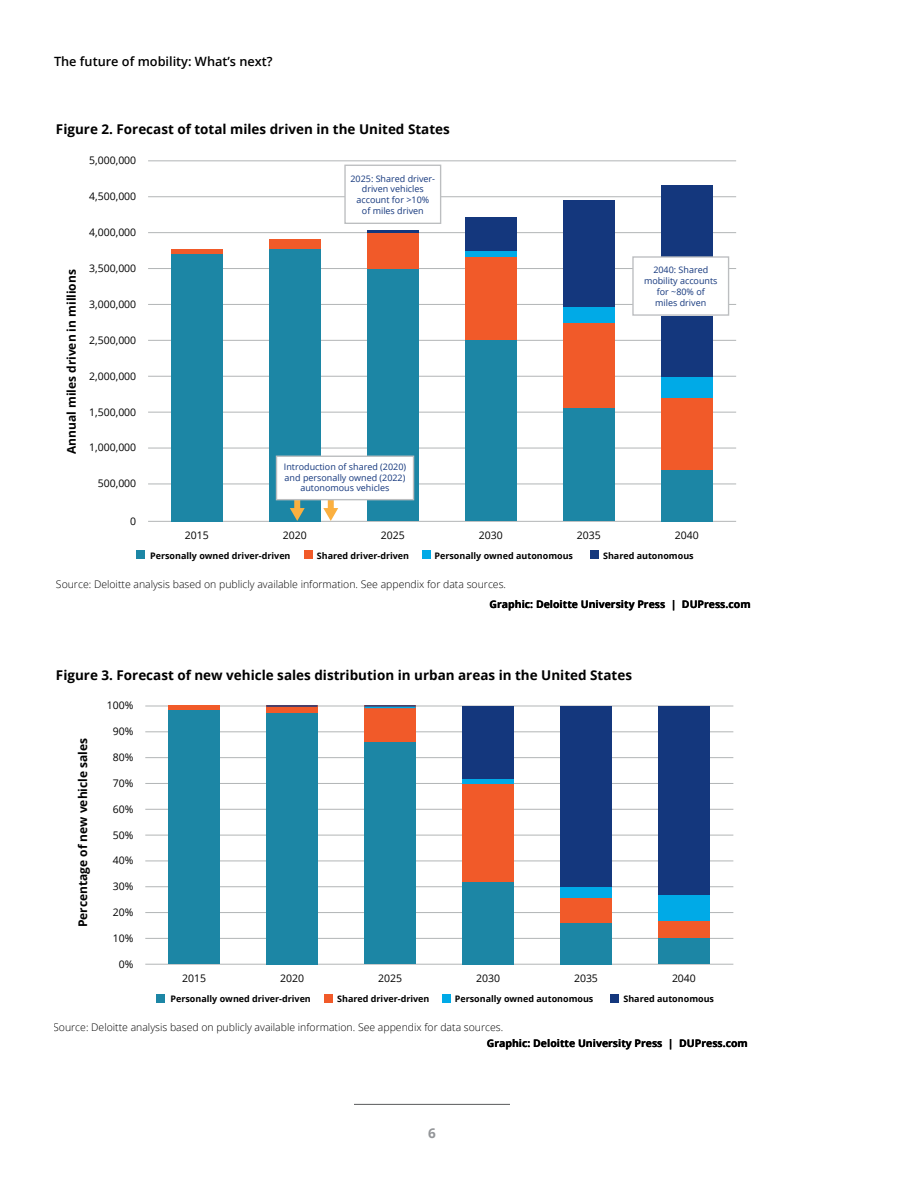
<style>
.page{position:relative;width:918px;height:1188px;background:#fff}
.page>*{position:absolute;margin:0;border:0;box-sizing:border-box;transform-origin:0 0}
.t1{font:700 13.5px "Open Sans";color:#000}
.t2{font:700 13.5px "Open Sans";color:#939598}
.t3{font:600 12.75px "Open Sans";color:#000}
.t4{font:700 12px "Open Sans";color:#000}
.t5{font:10.5px "Open Sans";color:#000}
.t6{font:300 10.5px "Open Sans";color:#010101}
.t7{font:700 10.5px "Open Sans";color:#010101}
.t8{font:700 9px "Open Sans";color:#000}
.t9{font:9px/10.8px "Open Sans";color:#14377d;text-align:center}
</style>
<div class="page">
<hr style="left:354px;top:1104px;width:156px;height:1px;background:#58595b">
<hr style="left:148px;top:160px;width:588px;height:1px;background:#b2b5b6">
<hr style="left:148px;top:196px;width:588px;height:1px;background:#b2b5b6">
<hr style="left:148px;top:232px;width:588px;height:1px;background:#b2b5b6">
<hr style="left:148px;top:268px;width:588px;height:1px;background:#b2b5b6">
<hr style="left:148px;top:304px;width:588px;height:1px;background:#b2b5b6">
<hr style="left:148px;top:340px;width:588px;height:1px;background:#b2b5b6">
<hr style="left:148px;top:376px;width:588px;height:1px;background:#b2b5b6">
<hr style="left:148px;top:412px;width:588px;height:1px;background:#b2b5b6">
<hr style="left:148px;top:448px;width:588px;height:1px;background:#b2b5b6">
<hr style="left:148px;top:484px;width:588px;height:1px;background:#b2b5b6">
<hr style="left:148px;top:521px;width:588px;height:1px;background:#b2b5b6">
<div style="left:345px;top:165px;width:96px;height:58px;background:#fff"></div>
<div style="left:344px;top:165px;width:97px;height:59px;border:1px solid #bcbec0"></div>
<div style="left:171px;top:253px;width:51px;height:268px;background:#1c86a5"></div>
<hr style="left:171px;top:249px;width:51px;height:4px;background:#f15a29">
<hr style="left:367px;top:230px;width:51px;height:3px;background:#14377d">
<div style="left:269px;top:239px;width:51px;height:10px;background:#f15a29"></div>
<div style="left:367px;top:233px;width:51px;height:37px;background:#f15a29"></div>
<div style="left:465px;top:256px;width:51px;height:85px;background:#f15a29"></div>
<div style="left:465px;top:251px;width:51px;height:6px;background:#00aae7"></div>
<div style="left:465px;top:217px;width:51px;height:34px;background:#14377d"></div>
<div style="left:563px;top:323px;width:51px;height:86px;background:#f15a29"></div>
<div style="left:661px;top:398px;width:51px;height:72px;background:#f15a29"></div>
<div style="left:563px;top:307px;width:51px;height:16px;background:#00aae7"></div>
<div style="left:661px;top:376px;width:51px;height:22px;background:#00aae7"></div>
<div style="left:563px;top:200px;width:51px;height:107px;background:#14377d"></div>
<div style="left:661px;top:185px;width:51px;height:191px;background:#14377d"></div>
<div style="left:269px;top:249px;width:51px;height:272px;background:#1c86a5"></div>
<div style="left:367px;top:270px;width:51px;height:251px;background:#1c86a5"></div>
<div style="left:465px;top:340px;width:51px;height:181px;background:#1c86a5"></div>
<div style="left:563px;top:408px;width:51px;height:113px;background:#1c86a5"></div>
<div style="left:661px;top:470px;width:51px;height:51px;background:#1c86a5"></div>
<div style="left:136px;top:550px;width:9px;height:9px;background:#1c86a5"></div>
<div style="left:304px;top:550px;width:9px;height:9px;background:#f15a29"></div>
<div style="left:422px;top:550px;width:9px;height:9px;background:#00aae7"></div>
<div style="left:590px;top:550px;width:8px;height:9px;background:#14377d"></div>
<div style="left:294px;top:496px;width:6px;height:14px;background:#fbb040"></div>
<svg style="left:290px;top:508px;width:15px;height:13px"></svg>
<div style="left:328px;top:496px;width:6px;height:14px;background:#fbb040"></div>
<svg style="left:323px;top:508px;width:15px;height:13px"></svg>
<div style="left:277px;top:456px;width:137px;height:44px;background:#fff"></div>
<div style="left:276px;top:456px;width:138px;height:44px;border:1px solid #bcbec0"></div>
<div style="left:633px;top:257px;width:96px;height:58px;background:#fff"></div>
<div style="left:632px;top:256px;width:97px;height:60px;border:1px solid #bcbec0"></div>
<hr style="left:145px;top:964px;width:588px;height:1px;background:#b2b5b6">
<hr style="left:145px;top:938px;width:588px;height:1px;background:#b2b5b6">
<hr style="left:145px;top:912px;width:588px;height:1px;background:#b2b5b6">
<hr style="left:145px;top:886px;width:588px;height:1px;background:#b2b5b6">
<hr style="left:145px;top:861px;width:588px;height:1px;background:#b2b5b6">
<hr style="left:145px;top:835px;width:588px;height:1px;background:#b2b5b6">
<hr style="left:145px;top:809px;width:588px;height:1px;background:#b2b5b6">
<hr style="left:145px;top:783px;width:588px;height:1px;background:#b2b5b6">
<hr style="left:145px;top:757px;width:588px;height:1px;background:#b2b5b6">
<hr style="left:145px;top:731px;width:588px;height:1px;background:#b2b5b6">
<hr style="left:145px;top:706px;width:588px;height:1px;background:#b2b5b6">
<div style="left:169px;top:709px;width:51px;height:255px;background:#1c86a5"></div>
<hr style="left:169px;top:706px;width:51px;height:4px;background:#f15a29">
<div style="left:266px;top:713px;width:51px;height:251px;background:#1c86a5"></div>
<div style="left:266px;top:706px;width:51px;height:7px;background:#f15a29"></div>
<div style="left:462px;top:783px;width:52px;height:99px;background:#f15a29"></div>
<hr style="left:462px;top:779px;width:52px;height:4px;background:#00aae7">
<div style="left:462px;top:706px;width:52px;height:73px;background:#14377d"></div>
<div style="left:462px;top:882px;width:52px;height:82px;background:#1c86a5"></div>
<div style="left:560px;top:898px;width:52px;height:25px;background:#f15a29"></div>
<div style="left:560px;top:887px;width:52px;height:11px;background:#00aae7"></div>
<div style="left:560px;top:706px;width:52px;height:181px;background:#14377d"></div>
<div style="left:560px;top:923px;width:52px;height:41px;background:#1c86a5"></div>
<div style="left:658px;top:921px;width:52px;height:17px;background:#f15a29"></div>
<div style="left:658px;top:894px;width:52px;height:27px;background:#00aae7"></div>
<div style="left:658px;top:706px;width:52px;height:188px;background:#14377d"></div>
<div style="left:658px;top:938px;width:52px;height:26px;background:#1c86a5"></div>
<hr style="left:266px;top:705px;width:51px;height:2px;background:#14377d">
<div style="left:364px;top:742px;width:52px;height:222px;background:#1c86a5"></div>
<div style="left:364px;top:706px;width:52px;height:36px;background:#f15a29"></div>
<hr style="left:364px;top:705px;width:52px;height:2px;background:#14377d">
<hr style="left:364px;top:707px;width:52px;height:1px;background:#00aae7">
<div style="left:157px;top:994px;width:8px;height:8px;background:#1c86a5"></div>
<div style="left:324px;top:994px;width:9px;height:8px;background:#f15a29"></div>
<div style="left:443px;top:994px;width:8px;height:8px;background:#00aae7"></div>
<div style="left:610px;top:994px;width:9px;height:8px;background:#14377d"></div>
<h2 class="t3" style="left:54px;top:53px;width:220px">The future of mobility: What’s next?</h2>
<h1 class="t1" style="left:56px;top:120px;width:395px">Figure 2. Forecast of total miles driven in the United States</h1>
<h3 class="t4" style="left:63px;top:454px;width:186px;rotate:-90deg">Annual miles driven in millions</h3>
<p class="t5" style="left:89px;top:153px;width:49px">5,000,000</p>
<p class="t5" style="left:89px;top:189px;width:49px">4,500,000</p>
<p class="t5" style="left:89px;top:225px;width:49px">4,000,000</p>
<p class="t5" style="left:89px;top:261px;width:49px">3,500,000</p>
<p class="t5" style="left:89px;top:297px;width:49px">3,000,000</p>
<p class="t5" style="left:89px;top:333px;width:49px">2,500,000</p>
<p class="t5" style="left:89px;top:369px;width:49px">2,000,000</p>
<p class="t5" style="left:89px;top:405px;width:49px">1,500,000</p>
<p class="t5" style="left:89px;top:440px;width:49px">1,000,000</p>
<p class="t5" style="left:98px;top:476px;width:40px">500,000</p>
<p class="t5" style="left:130px;top:514px;width:7px">0</p>
<p class="t9" style="left:350px;top:173px;width:86px">2025: Shared driver&shy;driven vehicles account for &gt;10%<br>of miles driven</p>
<p class="t9" style="left:284px;top:461px;width:124px">Introduction of shared (2020) and personally owned (2022) autonomous vehicles</p>
<p class="t9" style="left:644px;top:265px;width:75px">2040: Shared mobility accounts for ~80% of<br>miles driven</p>
<p class="t5" style="left:185px;top:528px;width:25px">2015</p>
<p class="t5" style="left:283px;top:528px;width:25px">2020</p>
<p class="t5" style="left:381px;top:528px;width:25px">2025</p>
<p class="t5" style="left:479px;top:528px;width:25px">2030</p>
<p class="t5" style="left:577px;top:528px;width:25px">2035</p>
<p class="t5" style="left:675px;top:528px;width:25px">2040</p>
<p class="t8" style="left:150px;top:549px;width:142px">Personally owned driver-driven</p>
<p class="t8" style="left:317px;top:549px;width:94px">Shared driver-driven</p>
<p class="t8" style="left:434px;top:549px;width:140px">Personally owned autonomous</p>
<p class="t8" style="left:603px;top:549px;width:92px">Shared autonomous</p>
<p class="t6" style="left:56px;top:577px;width:452px">Source: Deloitte analysis based on publicly available information. See appendix for data sources.</p>
<p class="t7" style="left:490px;top:597px;width:263px">Graphic: Deloitte University Press | DUPress.com</p>
<h1 class="t1" style="left:56px;top:665px;width:578px">Figure 3. Forecast of new vehicle sales distribution in urban areas in the United States</h1>
<p class="t5" style="left:107px;top:698px;width:28px">100%</p>
<h3 class="t4" style="left:74px;top:927px;width:191px;rotate:-90deg">Percentage of new vehicle sales</h3>
<p class="t5" style="left:113px;top:724px;width:22px">90%</p>
<p class="t5" style="left:113px;top:750px;width:22px">80%</p>
<p class="t5" style="left:113px;top:776px;width:22px">70%</p>
<p class="t5" style="left:113px;top:802px;width:22px">60%</p>
<p class="t5" style="left:113px;top:828px;width:22px">50%</p>
<p class="t5" style="left:113px;top:853px;width:22px">40%</p>
<p class="t5" style="left:113px;top:879px;width:22px">30%</p>
<p class="t5" style="left:113px;top:905px;width:22px">20%</p>
<p class="t5" style="left:113px;top:931px;width:22px">10%</p>
<p class="t5" style="left:119px;top:957px;width:16px">0%</p>
<p class="t5" style="left:182px;top:971px;width:25px">2015</p>
<p class="t5" style="left:280px;top:971px;width:25px">2020</p>
<p class="t5" style="left:378px;top:971px;width:25px">2025</p>
<p class="t5" style="left:476px;top:971px;width:25px">2030</p>
<p class="t5" style="left:574px;top:971px;width:25px">2035</p>
<p class="t5" style="left:672px;top:971px;width:25px">2040</p>
<p class="t8" style="left:171px;top:993px;width:142px">Personally owned driver-driven</p>
<p class="t8" style="left:337px;top:993px;width:94px">Shared driver-driven</p>
<p class="t8" style="left:455px;top:993px;width:140px">Personally owned autonomous</p>
<p class="t8" style="left:623px;top:993px;width:92px">Shared autonomous</p>
<p class="t6" style="left:53px;top:1020px;width:452px">Source: Deloitte analysis based on publicly available information. See appendix for data sources.</p>
<h1 class="t2" style="left:428px;top:1123px;width:9px">6</h1>
<p class="t7" style="left:487px;top:1035px;width:263px">Graphic: Deloitte University Press | DUPress.com</p>
</div>
